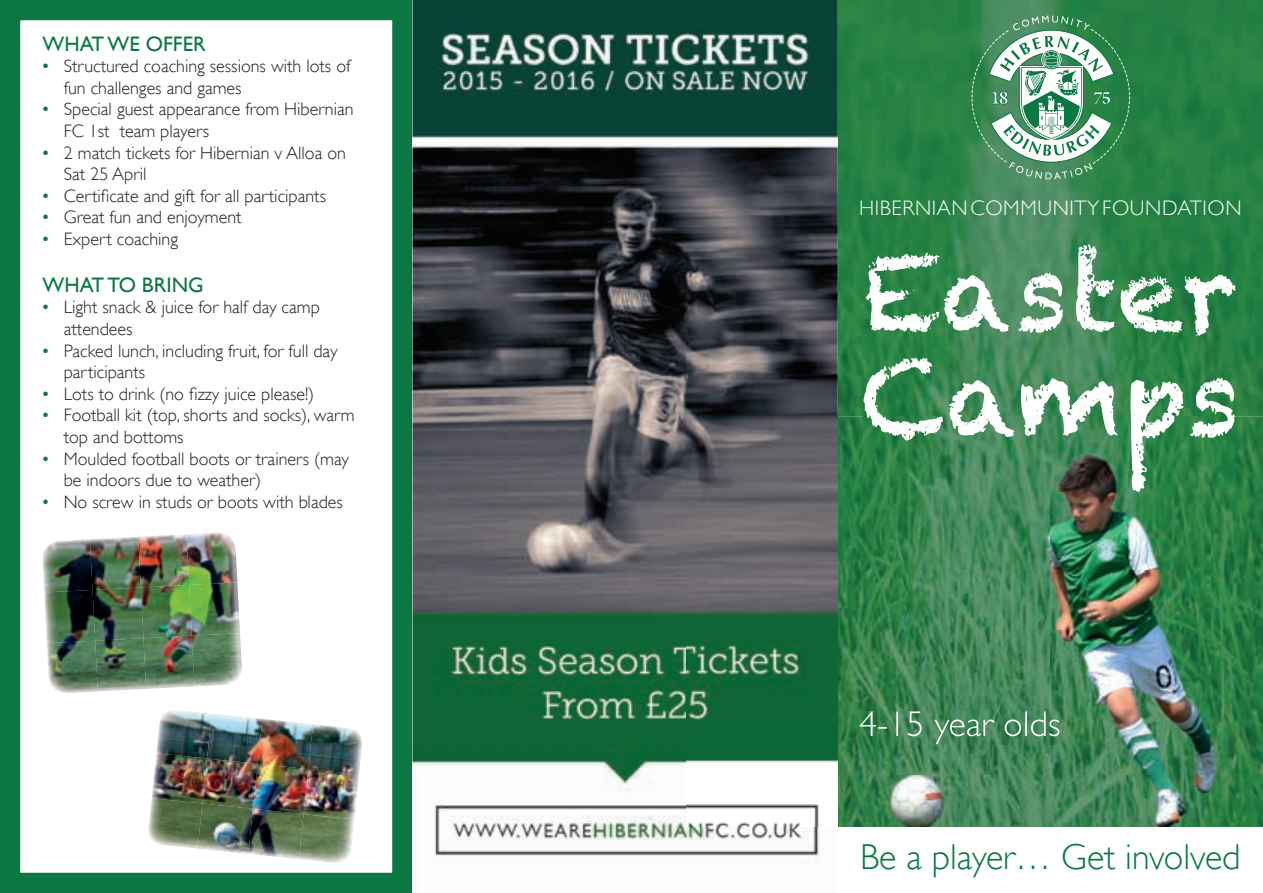
<style>
.page{position:relative;width:1263px;height:893px;background:#fff}
.page>*{position:absolute;margin:0;border:0;box-sizing:border-box;transform-origin:0 0}
.t1{font:105px/105px "Chalkduster";color:#fff}
.t2{font:300 36px "Gill Sans";color:#0b7844}
.t3{font:300 21px "Gill Sans";letter-spacing:.03em;color:#fff}
.t4{font:21px "Gill Sans";color:#0b7844}
.t5{font:300 18px/21.6px "Gill Sans";color:#231f20}
.s1{font-weight:400;color:#0b7844}
</style>
<div class="page">
<svg style="left:0;top:0;width:412px;height:893px"></svg>
<img style="left:838px;top:0;width:425px;height:417px">
<svg style="left:971px;top:16px;width:159px;height:163px"></svg>
<img style="left:412px;top:0;width:426px;height:864px">
<img style="left:156px;top:710px;width:56px;height:43px">
<img style="left:207px;top:713px;width:55px;height:45px">
<img style="left:258px;top:719px;width:55px;height:45px">
<img style="left:308px;top:728px;width:55px;height:46px">
<img style="left:152px;top:753px;width:55px;height:45px">
<img style="left:202px;top:758px;width:56px;height:45px">
<img style="left:253px;top:764px;width:55px;height:45px">
<img style="left:304px;top:769px;width:55px;height:50px">
<img style="left:147px;top:798px;width:55px;height:50px">
<img style="left:198px;top:803px;width:55px;height:51px">
<img style="left:248px;top:809px;width:56px;height:50px">
<img style="left:299px;top:814px;width:55px;height:49px">
<img style="left:42px;top:539px;width:48px;height:54px">
<img style="left:90px;top:537px;width:48px;height:53px">
<img style="left:138px;top:534px;width:48px;height:53px">
<img style="left:186px;top:533px;width:51px;height:52px">
<img style="left:44px;top:590px;width:48px;height:53px">
<img style="left:92px;top:587px;width:49px;height:54px">
<img style="left:141px;top:585px;width:48px;height:53px">
<img style="left:189px;top:582px;width:51px;height:54px">
<img style="left:47px;top:641px;width:51px;height:52px">
<img style="left:95px;top:638px;width:51px;height:53px">
<img style="left:143px;top:636px;width:51px;height:53px">
<img style="left:192px;top:633px;width:50px;height:53px">
<img style="left:838px;top:417px;width:53px;height:358px">
<img style="left:1210px;top:417px;width:53px;height:358px">
<img style="left:891px;top:492px;width:319px;height:283px">
<img style="left:838px;top:775px;width:425px;height:51px">
<img style="left:863px;top:417px;width:371px;height:75px">
<img style="left:859px;top:711px;width:200px;height:33px">
<img style="left:687px;top:417px;width:151px;height:409px">
<p class="t4" style="left:43px;top:31px;width:165px">WHAT WE OFFER</p>
<p class="t5" style="left:64px;top:55px;width:288px;text-indent:-21px"><span class="s1">•</span> Structured coaching sessions with lots of fun challenges and games</p>
<p class="t5" style="left:64px;top:98px;width:291px;text-indent:-21px"><span class="s1">•</span> Special guest appearance from Hibernian<br>FC 1st team players</p>
<p class="t5" style="left:64px;top:141px;width:284px;text-indent:-21px"><span class="s1">•</span> 2 match tickets for Hibernian v Alloa on<br>Sat 25 April</p>
<p class="t5" style="left:43px;top:184px;width:285px"><span class="s1">•</span> Certificate and gift for all participants</p>
<p class="t5" style="left:43px;top:206px;width:201px"><span class="s1">•</span> Great fun and enjoyment</p>
<p class="t5" style="left:43px;top:228px;width:137px"><span class="s1">•</span> Expert coaching</p>
<p class="t4" style="left:43px;top:272px;width:163px">WHAT TO BRING</p>
<p class="t5" style="left:64px;top:296px;width:258px;text-indent:-21px"><span class="s1">•</span> Light snack &amp; juice for half day camp attendees</p>
<p class="t5" style="left:64px;top:339px;width:275px;text-indent:-21px"><span class="s1">•</span> Packed lunch, including fruit, for full day participants</p>
<p class="t5" style="left:43px;top:382px;width:273px"><span class="s1">•</span> Lots to drink (no fizzy juice please!)</p>
<p class="t5" style="left:64px;top:404px;width:292px;text-indent:-21px"><span class="s1">•</span> Football kit (top, shorts and socks), warm top and bottoms</p>
<p class="t5" style="left:64px;top:447px;width:287px;text-indent:-21px"><span class="s1">•</span> Moulded football boots or trainers (may be indoors due to weather)</p>
<p class="t5" style="left:43px;top:490px;width:302px"><span class="s1">•</span> No screw in studs or boots with blades</p>
<p class="t3" style="left:859px;top:192px;width:384px">HIBERNIAN COMMUNITY FOUNDATION</p>
<h1 class="t1" style="left:861px;top:240px;width:380px">Easter<br>Camps</h1>
<h2 class="t2" style="left:860px;top:829px;width:382px">Be a player… Get involved</h2>
</div>
